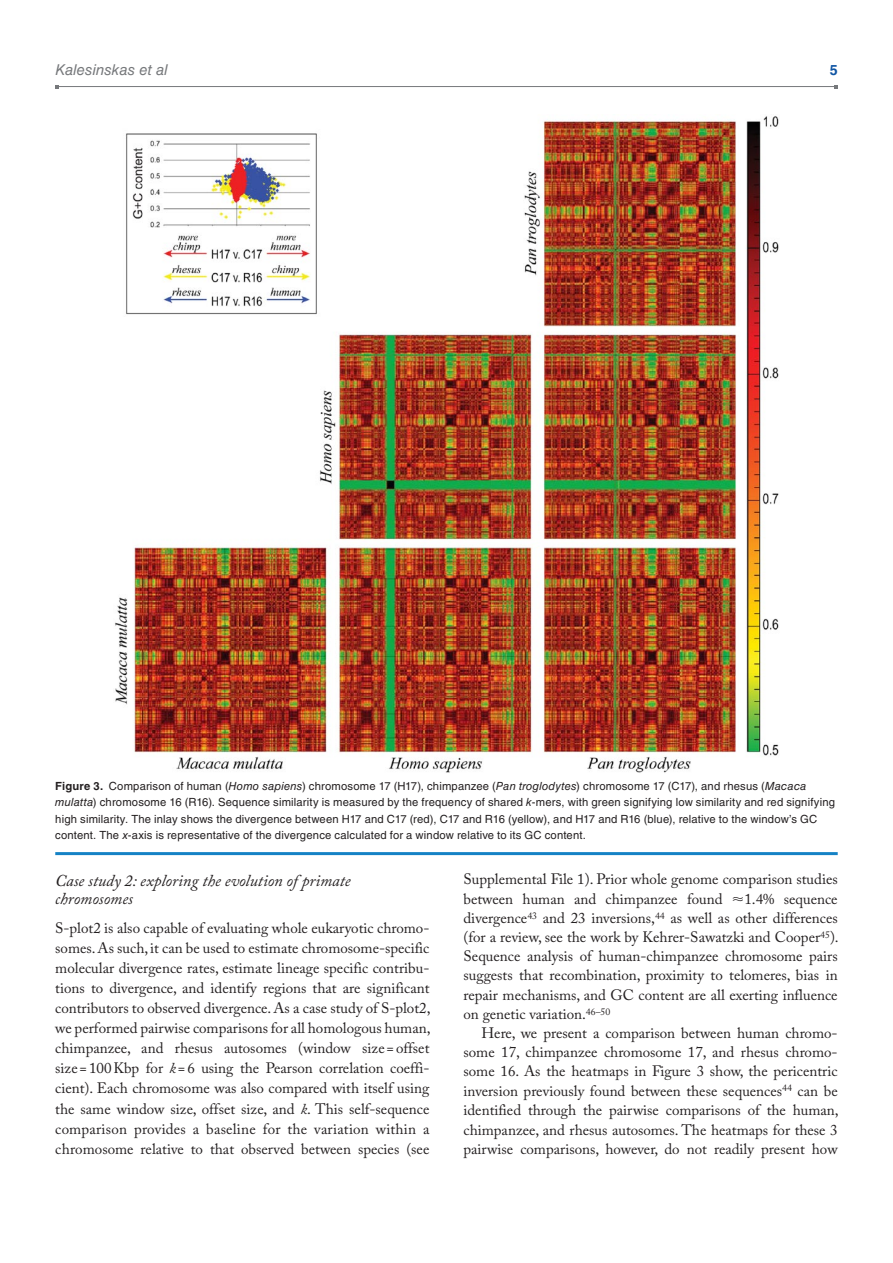
<style>
.page{position:relative;width:893px;height:1263px;background:#fff}
.page>*{position:absolute;margin:0;border:0;box-sizing:border-box;transform-origin:0 0}
.t1{font:italic 16.5px/18px "Adobe Caslon Pro";color:#231f20}
.t2{font:15px/20.1px "Adobe Caslon Pro";color:#231f20;text-align:justify}
.t3{font:italic 15px "Helvetica LT Std";color:#76787b}
.t4{font:700 14.25px "Helvetica LT Std";color:#1055a4}
.t5{font:11.25px/16.5px "Helvetica LT Std";letter-spacing:.015em;color:#231f20}
.s1{font-weight:700}
.s2{font-style:italic}
</style>
<div class="page">
<hr style="left:57px;top:86px;width:779px;height:1px;background:#76787b">
<hr style="left:55px;top:852px;width:783px;height:3px;background:#1582c5">
<img style="left:115px;top:116px;width:664px;height:657px">
<p class="t3" style="left:55px;top:61px;width:114px">Kalesinskas et al</p>
<p class="t4" style="left:830px;top:61px;width:9px">5</p>
<p class="t5" style="left:55px;top:778px;width:781px"><span class="s1">Figure 3.</span> Comparison of human (<span class="s2">Homo sapiens</span>) chromosome 17 (H17), chimpanzee (<span class="s2">Pan troglodytes</span>) chromosome 17 (C17), and rhesus (<span class="s2">Macaca mulatta</span>) chromosome 16 (R16). Sequence similarity is measured by the frequency of shared <span class="s2">k</span>-mers, with green signifying low similarity and red signifying high similarity. The inlay shows the divergence between H17 and C17 (red), C17 and R16 (yellow), and H17 and R16 (blue), relative to the window’s GC content. The <span class="s2">x</span>-axis is representative of the divergence calculated for a window relative to its GC content.</p>
<p class="t1" style="left:55px;top:871px;width:297px">Case study 2: exploring the evolution of primate chromosomes</p>
<p class="t2" style="left:55px;top:917px;width:377px">S-plot2 is also capable of evaluating whole eukaryotic chromo&shy;somes. As such, it can be used to estimate chromosome-specific molecular divergence rates, estimate lineage specific contribu&shy;tions to divergence, and identify regions that are significant contributors to observed divergence. As a case study of S-plot2, we performed pairwise comparisons for all homologous human, chimpanzee, and rhesus autosomes (window size =offset size = 100Kbp for <span class="s2">k</span> = 6 using the Pearson correlation coeffi&shy;cient). Each chromosome was also compared with itself using the same window size, offset size, and <span class="s2">k</span>. This self-sequence comparison provides a baseline for the variation within a chromosome relative to that observed between species (see</p>
<p class="t2" style="left:463px;top:870px;width:377px;line-height:19.2px">Supplemental File 1). Prior whole genome comparison studies between human and chimpanzee found ≈1.4% sequence divergence<sup>43</sup> and 23 inversions,<sup>44</sup> as well as other differences (for a review, see the work by Kehrer-Sawatzki and Cooper<sup>45</sup>).<br>Sequence analysis of human-chimpanzee chromosome pairs suggests that recombination, proximity to telomeres, bias in repair mechanisms, and GC content are all exerting influence on genetic variation.<sup>46–50</sup></p>
<p class="t2" style="left:463px;top:1023px;width:377px;line-height:19.4px;text-indent:18px">Here, we present a comparison between human chromo&shy;some 17, chimpanzee chromosome 17, and rhesus chromo&shy;some 16. As the heatmaps in Figure 3 show, the pericentric inversion previously found between these sequences<sup>44</sup> can be identified through the pairwise comparisons of the human, chimpanzee, and rhesus autosomes. The heatmaps for these 3 pairwise comparisons, however, do not readily present how</p>
</div>
